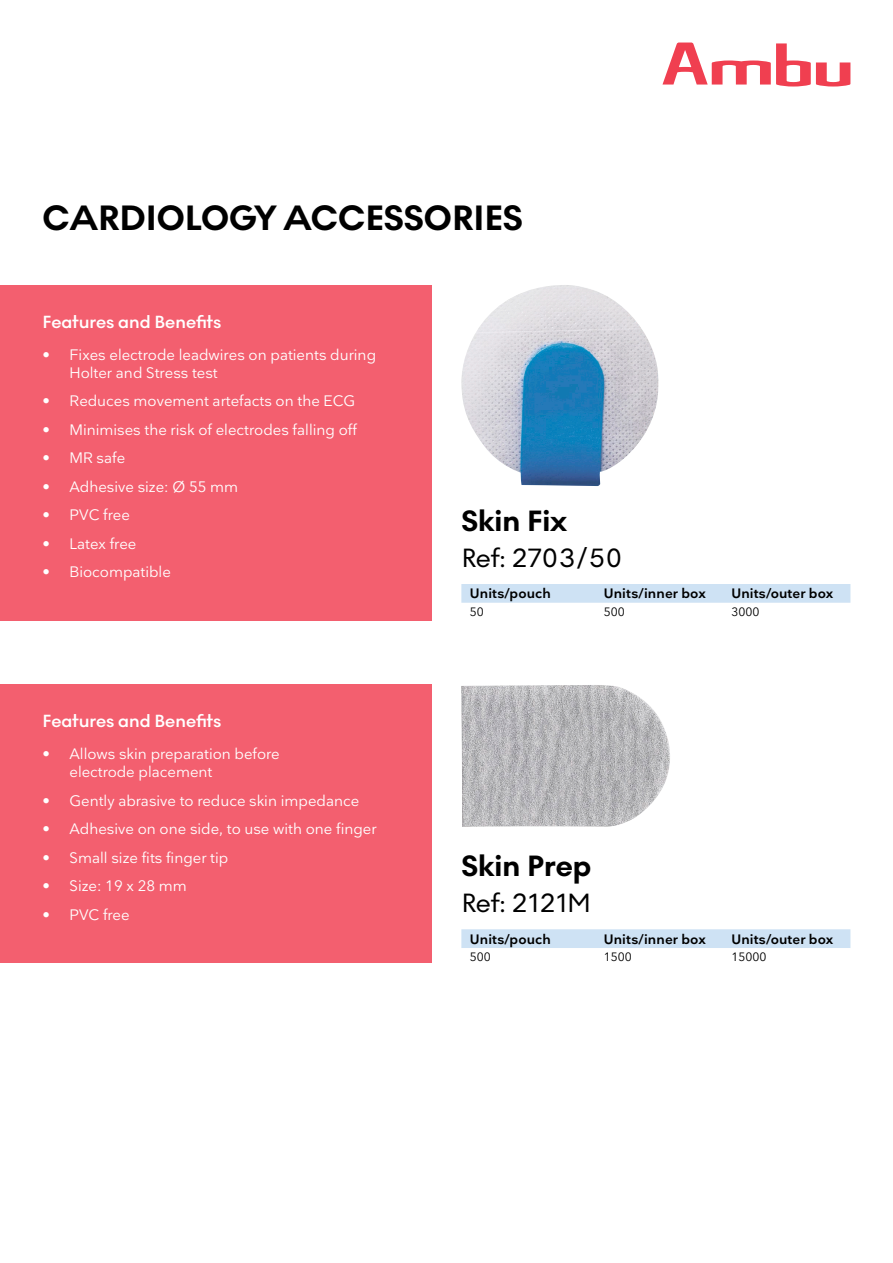
<style>
.page{position:relative;width:893px;height:1263px;background:#fff}
.page>*{position:absolute;margin:0;border:0;box-sizing:border-box;transform-origin:0 0}
.t1{font:700 36px "Noir No 1";color:#000}
.t2{font:700 30px "Noir No 1";color:#000}
.t3{font:27px "Noir No 1";color:#000}
.t4{font:600 18px "Noir No 1";color:#fff}
.t5{font:15px/18px "Nationale";color:#fff}
.t6{font:600 13.5px "Nationale";letter-spacing:.01em;color:#000}
.t7{font:12px "Nationale";color:#000}
</style>
<div class="page">
<img style="left:461px;top:285px;width:198px;height:201px">
<img style="left:461px;top:685px;width:209px;height:142px">
<div style="left:0;top:285px;width:432px;height:335px;background:#f35f6f"></div>
<div style="left:0;top:684px;width:432px;height:278px;background:#f35f6f"></div>
<svg style="left:662px;top:43px;width:188px;height:44px"></svg>
<div style="left:461px;top:584px;width:389px;height:19px;background:#cee2f4"></div>
<div style="left:461px;top:929px;width:389px;height:19px;background:#cee2f4"></div>
<h1 class="t1" style="left:43px;top:191px;width:482px">CARDIOLOGY ACCESSORIES</h1>
<p class="t4" style="left:43px;top:308px;width:180px">Features and Benefits</p>
<p class="t5" style="left:70px;top:346px;width:308px;line-height:17.4px;text-indent:-27px">• Fixes electrode leadwires on patients during<br>Holter and Stress test</p>
<p class="t5" style="left:43px;top:392px;width:314px">• Reduces movement artefacts on the ECG</p>
<p class="t5" style="left:43px;top:420px;width:316px">• Minimises the risk of electrodes falling off</p>
<p class="t5" style="left:43px;top:449px;width:84px">• MR safe</p>
<p class="t5" style="left:43px;top:477px;width:197px">• Adhesive size: Ø 55 mm</p>
<p class="t5" style="left:43px;top:506px;width:89px">• PVC free</p>
<p class="t5" style="left:43px;top:534px;width:95px">• Latex free</p>
<p class="t5" style="left:43px;top:563px;width:130px">• Biocompatible</p>
<p class="t4" style="left:43px;top:707px;width:180px">Features and Benefits</p>
<p class="t5" style="left:70px;top:745px;width:212px;text-indent:-27px">• Allows skin preparation before electrode placement</p>
<p class="t5" style="left:43px;top:791px;width:318px">• Gently abrasive to reduce skin impedance</p>
<p class="t5" style="left:43px;top:820px;width:336px">• Adhesive on one side, to use with one finger</p>
<p class="t5" style="left:43px;top:848px;width:187px">• Small size fits finger tip</p>
<p class="t5" style="left:43px;top:877px;width:146px">• Size: 19 x 28 mm</p>
<p class="t5" style="left:43px;top:905px;width:88px">• PVC free</p>
<h2 class="t2" style="left:461px;top:498px;width:107px">Skin Fix</h2>
<h3 class="t3" style="left:461px;top:538px;width:163px">Ref: 2703/50</h3>
<p class="t6" style="left:470px;top:585px;width:83px">Units/pouch</p>
<p class="t6" style="left:604px;top:585px;width:104px">Units/inner box</p>
<p class="t6" style="left:731px;top:585px;width:103px">Units/outer box</p>
<p class="t7" style="left:470px;top:604px;width:16px">50</p>
<p class="t7" style="left:604px;top:604px;width:23px">500</p>
<p class="t7" style="left:731px;top:604px;width:30px">3000</p>
<h2 class="t2" style="left:461px;top:843px;width:131px">Skin Prep</h2>
<h3 class="t3" style="left:461px;top:883px;width:131px">Ref: 2121M</h3>
<p class="t6" style="left:470px;top:930px;width:83px">Units/pouch</p>
<p class="t6" style="left:604px;top:930px;width:104px">Units/inner box</p>
<p class="t6" style="left:731px;top:930px;width:103px">Units/outer box</p>
<p class="t7" style="left:470px;top:949px;width:23px">500</p>
<p class="t7" style="left:604px;top:949px;width:30px">1500</p>
<p class="t7" style="left:731px;top:949px;width:37px">15000</p>
</div>
